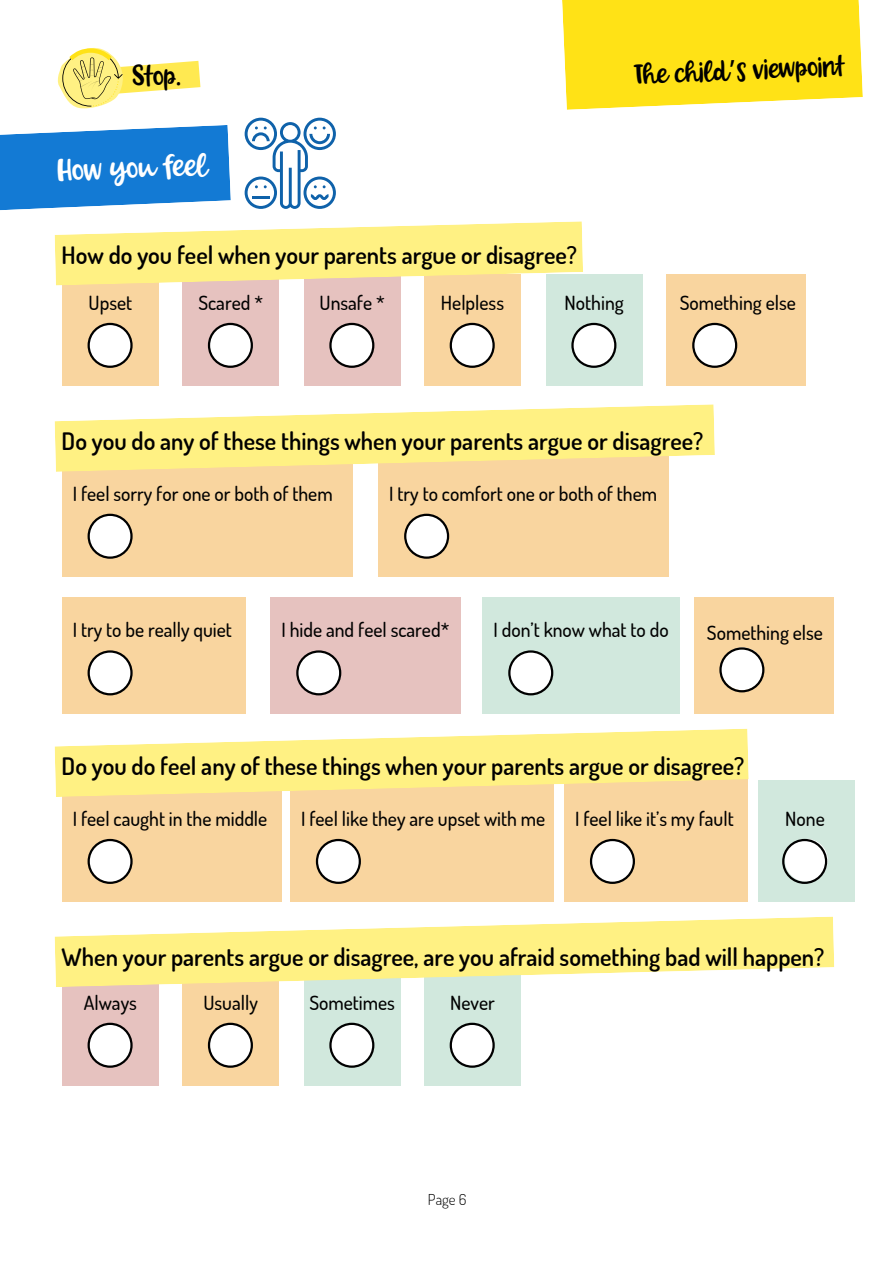
<style>
.page{position:relative;width:894px;height:1264px;background:#fff}
.page>*{position:absolute;margin:0;border:0;box-sizing:border-box;transform-origin:0 0}
.t1{font:30.15px "Forever Grateful";color:#fff}
.t2{font:27.3px "Forever Grateful";color:#000}
.t3{font:27px "Forever Grateful";color:#000}
.t4{font:600 24px "Dosis";color:#000}
.t5{font:500 19.5px "Dosis";color:#000}
.t6{font:300 15px "Dosis";color:#000}
.s1{font-family:"Noto Sans Gurmukhi"}
</style>
<div class="page">
<svg style="left:0;top:125px;width:231px;height:86px;background:#328bd9"></svg>
<div style="left:62px;top:274px;width:97px;height:112px;background:#f9d59f"></div>
<div style="left:182px;top:274px;width:97px;height:112px;background:#e6c2bf"></div>
<div style="left:303px;top:274px;width:97px;height:112px;background:#e6c2bf"></div>
<div style="left:424px;top:274px;width:97px;height:112px;background:#f9d59f"></div>
<svg style="left:87px;top:323px;width:46px;height:45px"></svg>
<svg style="left:449px;top:323px;width:45px;height:45px"></svg>
<svg style="left:208px;top:323px;width:45px;height:45px"></svg>
<svg style="left:329px;top:323px;width:45px;height:45px"></svg>
<svg style="left:55px;top:221px;width:528px;height:64px"></svg>
<div style="left:62px;top:434px;width:290px;height:143px;background:#f9d59f"></div>
<svg style="left:87px;top:513px;width:46px;height:45px"></svg>
<div style="left:545px;top:274px;width:97px;height:112px;background:#d1e8dd"></div>
<svg style="left:571px;top:323px;width:45px;height:45px"></svg>
<div style="left:666px;top:274px;width:140px;height:112px;background:#f9d59f"></div>
<svg style="left:692px;top:323px;width:45px;height:45px"></svg>
<div style="left:378px;top:434px;width:291px;height:143px;background:#f9d59f"></div>
<svg style="left:55px;top:404px;width:659px;height:68px"></svg>
<svg style="left:404px;top:513px;width:45px;height:45px"></svg>
<div style="left:62px;top:597px;width:183px;height:116px;background:#f9d59f"></div>
<svg style="left:87px;top:650px;width:46px;height:45px"></svg>
<div style="left:270px;top:597px;width:191px;height:116px;background:#e6c2bf"></div>
<svg style="left:296px;top:650px;width:45px;height:45px"></svg>
<div style="left:482px;top:597px;width:197px;height:116px;background:#d1e8dd"></div>
<svg style="left:508px;top:650px;width:45px;height:45px"></svg>
<div style="left:62px;top:759px;width:219px;height:143px;background:#f9d59f"></div>
<svg style="left:87px;top:838px;width:46px;height:46px"></svg>
<div style="left:290px;top:759px;width:263px;height:143px;background:#f9d59f"></div>
<svg style="left:316px;top:838px;width:45px;height:46px"></svg>
<div style="left:564px;top:759px;width:183px;height:143px;background:#f9d59f"></div>
<svg style="left:55px;top:728px;width:693px;height:69px;fill:#fff183"></svg>
<svg style="left:589px;top:838px;width:45px;height:46px"></svg>
<div style="left:62px;top:974px;width:97px;height:111px;background:#e6c2bf"></div>
<div style="left:182px;top:974px;width:97px;height:111px;background:#f9d59f"></div>
<div style="left:303px;top:974px;width:97px;height:111px;background:#d1e8dd"></div>
<div style="left:424px;top:974px;width:97px;height:111px;background:#d1e8dd"></div>
<svg style="left:55px;top:916px;width:779px;height:71px;fill:#fff183"></svg>
<svg style="left:87px;top:1022px;width:46px;height:45px"></svg>
<svg style="left:449px;top:1022px;width:45px;height:45px"></svg>
<svg style="left:208px;top:1022px;width:45px;height:45px"></svg>
<svg style="left:329px;top:1022px;width:45px;height:45px"></svg>
<svg style="left:244px;top:118px;width:92px;height:91px"></svg>
<hr style="left:252px;top:196px;width:17px;height:3px;background:#0f62aa">
<div style="left:693px;top:597px;width:140px;height:116px;background:#f9d59f"></div>
<svg style="left:719px;top:647px;width:45px;height:45px"></svg>
<div style="left:757px;top:780px;width:97px;height:121px;background:#d1e8dd"></div>
<svg style="left:782px;top:838px;width:45px;height:46px"></svg>
<svg style="left:562px;top:0;width:300px;height:110px;background:#ffe427"></svg>
<svg style="left:57px;top:48px;width:143px;height:61px"></svg>
<p class="t2" style="left:133px;top:64px;width:49px">Stop.</p>
<p class="t1" style="left:57px;top:158px;width:151px;rotate:-2deg">How you feel</p>
<p class="t4" style="left:62px;top:239px;width:517px">How do you feel when your parents argue or disagree?</p>
<p class="t3" style="left:634px;top:63px;width:212px;rotate:-2deg">The child<span class="s1">’</span>s viewpoint</p>
<p class="t5" style="left:88px;top:290px;width:45px">Upset</p>
<p class="t5" style="left:198px;top:290px;width:66px">Scared *</p>
<p class="t5" style="left:319px;top:290px;width:67px">Unsafe *</p>
<p class="t5" style="left:441px;top:290px;width:65px">Helpless</p>
<p class="t5" style="left:564px;top:290px;width:61px">Nothing</p>
<p class="t5" style="left:679px;top:290px;width:118px">Something else</p>
<p class="t4" style="left:62px;top:425px;width:643px">Do you do any of these things when your parents argue or disagree?</p>
<p class="t5" style="left:389px;top:481px;width:269px">I try to comfort one or both of them</p>
<p class="t5" style="left:73px;top:481px;width:261px">I feel sorry for one or both of them</p>
<p class="t5" style="left:73px;top:617px;width:161px">I try to be really quiet</p>
<p class="t5" style="left:281px;top:617px;width:169px">I hide and feel scared*</p>
<p class="t5" style="left:493px;top:617px;width:177px">I don’t know what to do</p>
<p class="t5" style="left:706px;top:619px;width:118px">Something else</p>
<p class="t4" style="left:62px;top:750px;width:684px">Do you do feel any of these things when your parents argue or disagree?</p>
<p class="t5" style="left:575px;top:806px;width:160px">I feel like it’s my fault</p>
<p class="t5" style="left:73px;top:806px;width:196px">I feel caught in the middle</p>
<p class="t5" style="left:301px;top:806px;width:246px">I feel like they are upset with me</p>
<p class="t5" style="left:785px;top:806px;width:41px">None</p>
<p class="t4" style="left:62px;top:940px;width:764px">When your parents argue or disagree, are you afraid something bad will happen?</p>
<p class="t5" style="left:84px;top:990px;width:55px">Always</p>
<p class="t5" style="left:203px;top:990px;width:56px">Usually</p>
<p class="t5" style="left:309px;top:990px;width:87px">Sometimes</p>
<p class="t5" style="left:450px;top:990px;width:46px">Never</p>
<p class="t6" style="left:428px;top:1189px;width:40px">Page 6</p>
</div>
